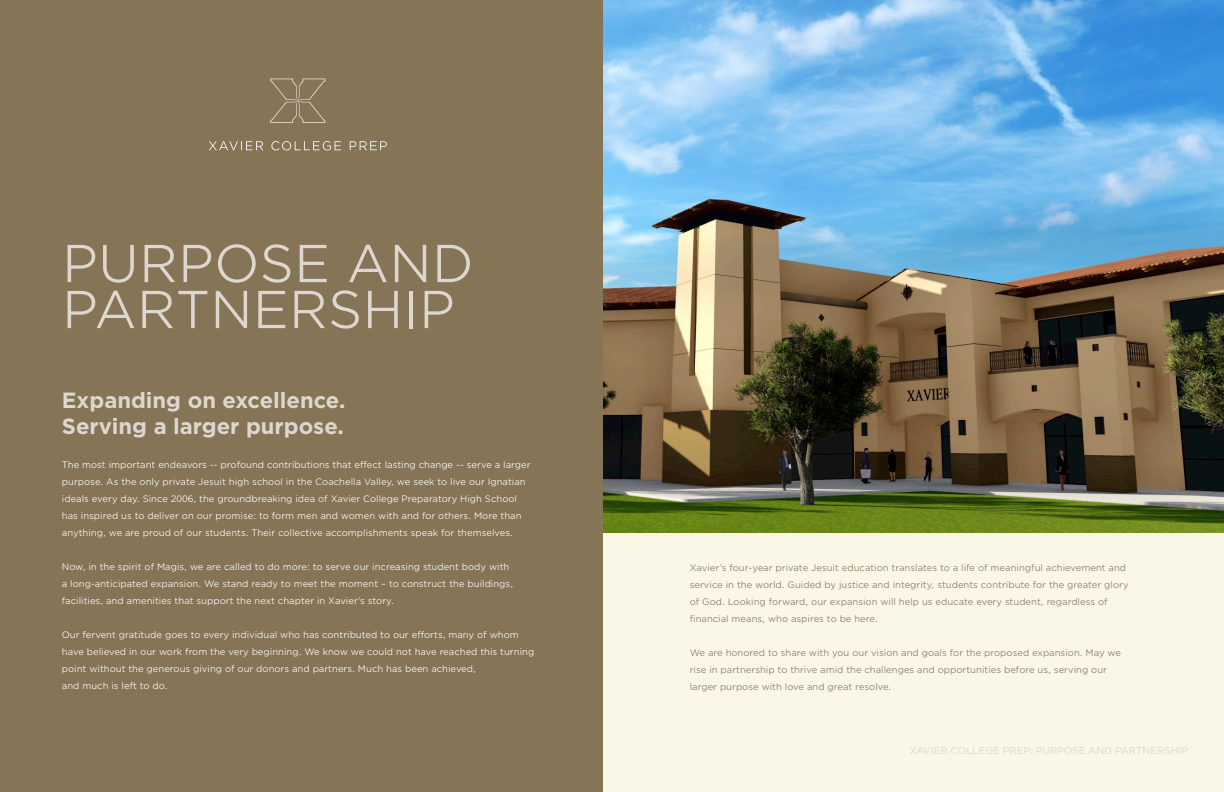
<style>
.page{position:relative;width:1224px;height:792px;background:#fff}
.page>*{position:absolute;margin:0;border:0;box-sizing:border-box;transform-origin:0 0}
.t1{font:51.2px/46px "Gotham Office";color:#ddd7cf}
.t2{font:700 22px "Gotham";color:#ddd7cf}
.t3{font:10px "Gotham";color:#ddd7cf}
.t4{font:9px/17px "Gotham Office";color:#fff}
.t5{font:9px/17px "Gotham Office";color:#817760}
</style>
<div class="page">
<div style="left:0;top:0;width:621px;height:792px;background:#857456"></div>
<svg style="left:209px;top:141px;width:178px;height:9px"></svg>
<svg style="left:270px;top:78px;width:55px;height:45px"></svg>
<img style="left:603px;top:0;width:621px;height:534px">
<div style="left:603px;top:534px;width:621px;height:258px;background:#fbf7e7"></div>
<p class="t1" style="left:62px;top:239px;width:414px">PURPOSE AND<br>PARTNERSHIP</p>
<p class="t2" style="left:62px;top:387px;width:285px">Expanding on excellence.</p>
<p class="t2" style="left:62px;top:414px;width:283px">Serving a larger purpose.</p>
<p class="t4" style="left:62px;top:456px;width:470px">The most important endeavors -- profound contributions that effect lasting change -- serve a larger purpose. As the only private Jesuit high school in the Coachella Valley, we seek to live our Ignatian ideals every day. Since 2006, the groundbreaking idea of Xavier College Preparatory High School has inspired us to deliver on our promise: to form men and women with and for others. More than anything, we are proud of our students. Their collective accomplishments speak for themselves.</p>
<p class="t4" style="left:62px;top:558px;width:453px">Now, in the spirit of Magis, we are called to do more: to serve our increasing student body with a long-anticipated expansion. We stand ready to meet the moment – to construct the buildings, facilities, and amenities that support the next chapter in Xavier’s story.</p>
<p class="t4" style="left:62px;top:626px;width:474px">Our fervent gratitude goes to every individual who has contributed to our efforts, many of whom have believed in our work from the very beginning. We know we could not have reached this turning point without the generous giving of our donors and partners. Much has been achieved,</p>
<p class="t4" style="left:62px;top:677px;width:107px">and much is left to do.</p>
<p class="t5" style="left:690px;top:559px;width:440px">Xavier’s four-year private Jesuit education translates to a life of meaningful achievement and service in the world. Guided by justice and integrity, students contribute for the greater glory of God. Looking forward, our expansion will help us educate every student, regardless of financial means, who aspires to be here.</p>
<p class="t5" style="left:690px;top:644px;width:433px">We are honored to share with you our vision and goals for the proposed expansion. May we rise in partnership to thrive amid the challenges and opportunities before us, serving our larger purpose with love and great resolve.</p>
<p class="t3" style="left:909px;top:744px;width:280px">XAVIER COLLEGE PREP: PURPOSE AND PARTNERSHIP</p>
</div>
